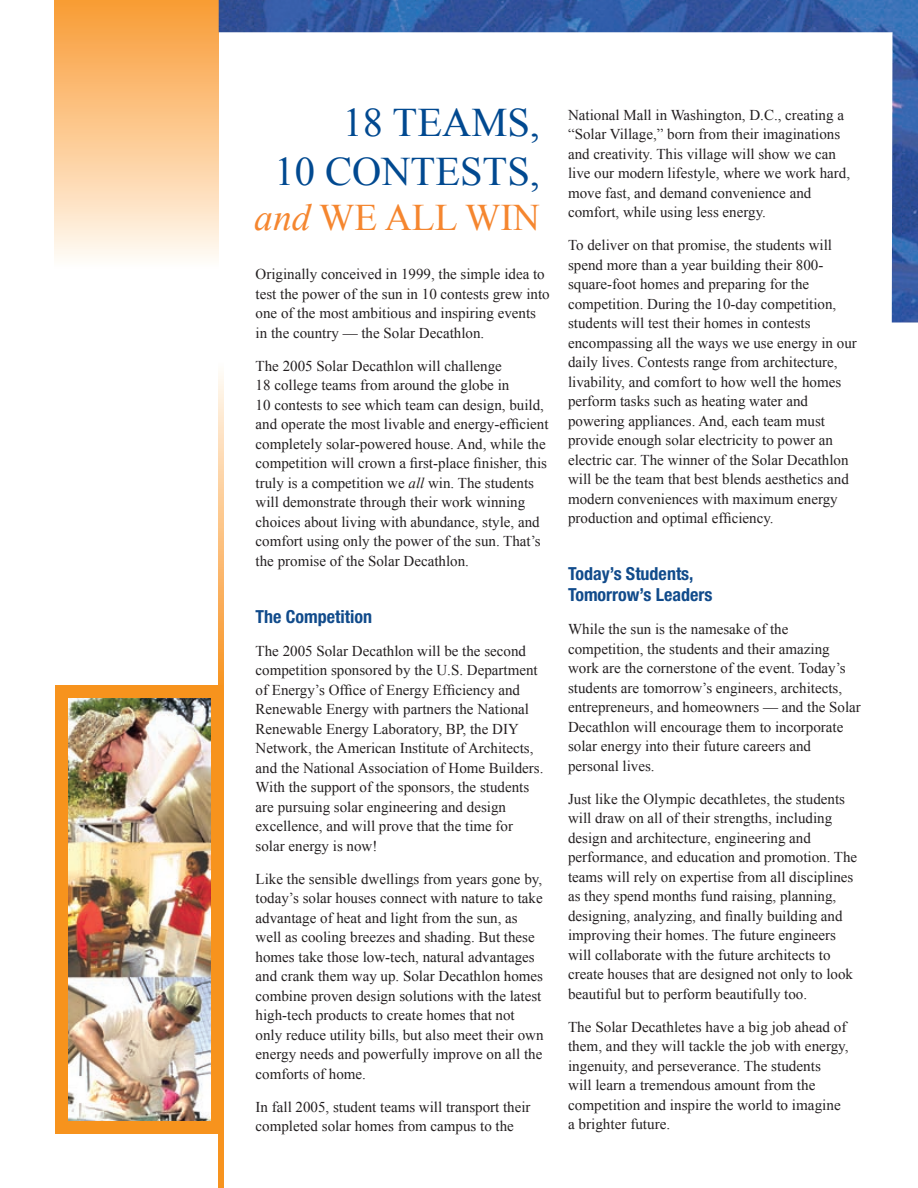
<style>
.page{position:relative;width:918px;height:1188px;background:#fff}
.page>*{position:absolute;margin:0;border:0;box-sizing:border-box;transform-origin:0 0}
.t1{font:40.5px "Times New Roman";color:#014990}
.t2{font:37.5px "Times New Roman";color:#f5862f}
.Pa2{font:700 condensed 18px/21px "Helvetica Neue LT Std";color:#114b8b}
.Pa2-2{font:15px/19.5px "Times New Roman";color:#231f20}
.s1{font-style:italic}
</style>
<div class="page">
<svg style="left:219px;top:373px;width:5px;height:815px;background:#fab566"></svg>
<div style="left:54px;top:0;width:165px;height:269px;background:linear-gradient(to bottom,#f99a32,#fffcf7)"></div>
<img style="left:219px;top:0;width:699px;height:322px">
<div style="left:56px;top:686px;width:167px;height:448px;background:#f7931d"></div>
<img style="left:69px;top:698px;width:142px;height:423px">
<p class="t1" style="left:343px;top:95px;width:199px">18 TEAMS,</p>
<p class="t1" style="left:274px;top:144px;width:267px">10 CONTESTS,</p>
<p class="t2" style="left:254px;top:192px;width:287px"><span class="s1">and</span> WE ALL WIN</p>
<p class="Pa2-2" style="left:256px;top:264px;width:296px">Originally conceived in 1999, the simple idea to test the power of the sun in 10 contests grew into one of the most ambitious and inspiring events in the country — the Solar Decathlon.</p>
<p class="Pa2-2" style="left:256px;top:356px;width:294px">The 2005 Solar Decathlon will challenge<br>18 college teams from around the globe in<br>10 contests to see which team can design, build, and operate the most livable and energy-efficient completely solar-powered house. And, while the competition will crown a first-place finisher, this truly is a competition we <span class="s1">all</span> win. The students will demonstrate through their work winning choices about living with abundance, style, and comfort using only the power of the sun. That’s the promise of the Solar Decathlon.</p>
<p class="Pa2" style="left:256px;top:605px;width:118px">The Competition</p>
<p class="Pa2-2" style="left:256px;top:641px;width:289px">The 2005 Solar Decathlon will be the second competition sponsored by the U.S. Department of Energy’s Office of Energy Efficiency and Renewable Energy with partners the National Renewable Energy Laboratory, BP, the DIY Network, the American Institute of Architects, and the National Association of Home Builders.<br>With the support of the sponsors, the students are pursuing solar engineering and design excellence, and will prove that the time for solar energy is now!</p>
<p class="Pa2-2" style="left:256px;top:869px;width:289px">Like the sensible dwellings from years gone by, today’s solar houses connect with nature to take advantage of heat and light from the sun, as well as cooling breezes and shading. But these homes take those low-tech, natural advantages and crank them way up. Solar Decathlon homes combine proven design solutions with the latest high-tech products to create homes that not only reduce utility bills, but also meet their own energy needs and powerfully improve on all the comforts of home.</p>
<p class="Pa2-2" style="left:256px;top:1097px;width:276px">In fall 2005, student teams will transport their completed solar homes from campus to the</p>
<p class="Pa2-2" style="left:568px;top:105px;width:284px">National Mall in Washington, D.C., creating a “Solar Village,” born from their imaginations and creativity. This village will show we can live our modern lifestyle, where we work hard, move fast, and demand convenience and comfort, while using less energy.</p>
<p class="Pa2-2" style="left:568px;top:235px;width:290px">To deliver on that promise, the students will spend more than a year building their 800- square-foot homes and preparing for the competition. During the 10-day competition, students will test their homes in contests encompassing all the ways we use energy in our daily lives. Contests range from architecture, livability, and comfort to how well the homes perform tasks such as heating water and powering appliances. And, each team must provide enough solar electricity to power an electric car. The winner of the Solar Decathlon will be the team that best blends aesthetics and modern conveniences with maximum energy production and optimal efficiency.</p>
<p class="Pa2" style="left:568px;top:563px;width:146px">Today’s Students,<br>Tomorrow’s Leaders</p>
<p class="Pa2-2" style="left:568px;top:619px;width:294px">While the sun is the namesake of the competition, the students and their amazing work are the cornerstone of the event. Today’s students are tomorrow’s engineers, architects, entrepreneurs, and homeowners — and the Solar Decathlon will encourage them to incorporate solar energy into their future careers and personal lives.</p>
<p class="Pa2-2" style="left:568px;top:789px;width:291px">Just like the Olympic decathletes, the students will draw on all of their strengths, including design and architecture, engineering and performance, and education and promotion. The teams will rely on expertise from all disciplines as they spend months fund raising, planning, designing, analyzing, and finally building and improving their homes. The future engineers will collaborate with the future architects to create houses that are designed not only to look beautiful but to perform beautifully too.</p>
<p class="Pa2-2" style="left:568px;top:1017px;width:282px">The Solar Decathletes have a big job ahead of them, and they will tackle the job with energy, ingenuity, and perseverance. The students<br>will learn a tremendous amount from the competition and inspire the world to imagine a brighter future.</p>
</div>
